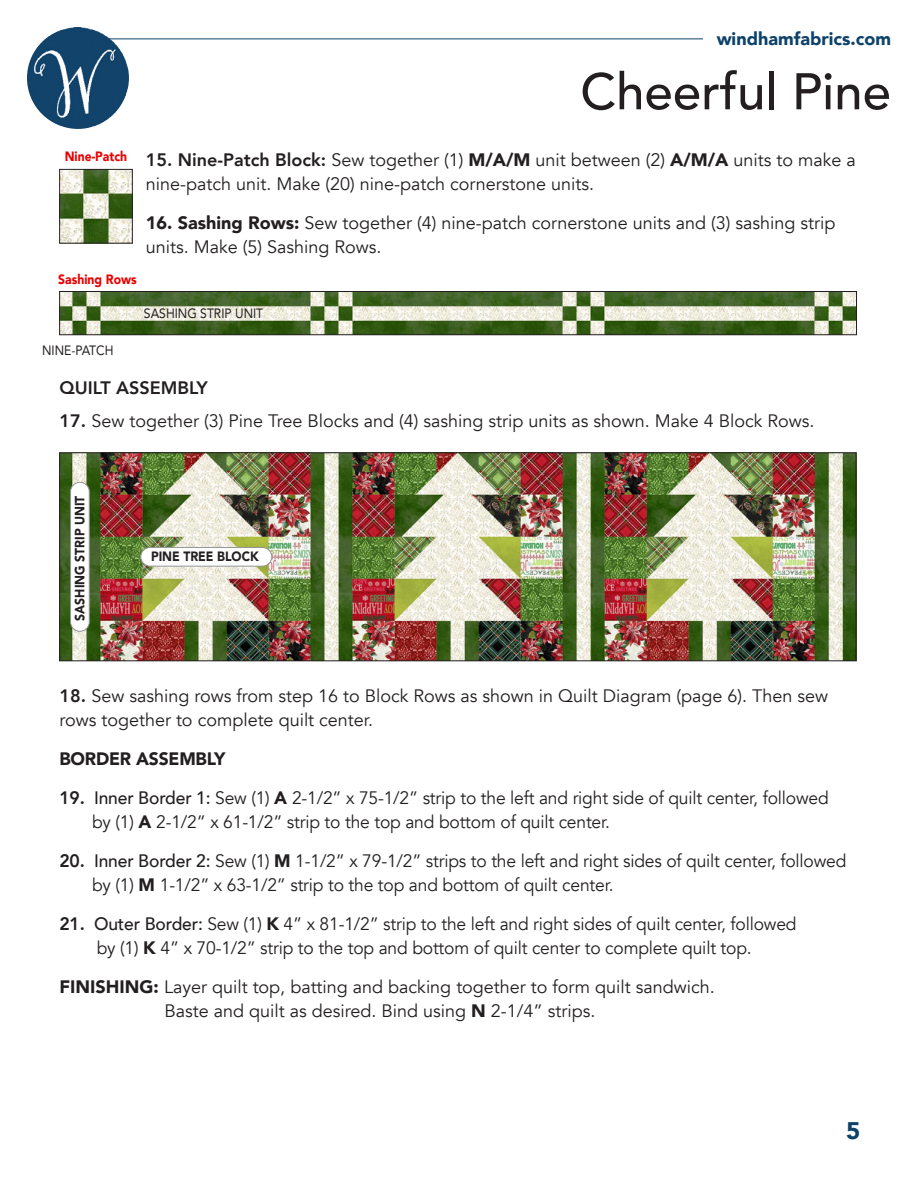
<style>
.page{position:relative;width:918px;height:1188px;background:#fff}
.page>*{position:absolute;margin:0;border:0;box-sizing:border-box;transform-origin:0 0}
.t1{font:500 51px "Avenir";color:#231f20}
.t2{font:900 24px "Avenir";color:#0d426a}
.t3{font:18px/24px "Avenir";color:#231f20}
.t4{font:900 18px "Avenir";color:#0d426a}
.t5{font:900 18px "Avenir";letter-spacing:-.01em;color:#231f20}
.t6{font:800 18px "Avenir";color:#231f20}
.t7{font:900 13.5px "Avenir";color:#231f20;scale:.9 1}
.t8{font:13.5px "Avenir";color:#231f20;scale:.9 1}
.t9{font:900 13.5px "Avenir";color:#ea0000;scale:.9 1}
.s1{font-weight:800}
.s2{font-weight:900}
.s3{font-weight:500}
</style>
<div class="page">
<img style="left:27px;top:27px;width:102px;height:102px;border-radius:51px">
<hr style="left:109px;top:39px;width:594px;height:1px;background:#0d426a">
<img style="left:61px;top:293px;width:794px;height:40px">
<div style="left:59px;top:291px;width:798px;height:44px;border:1px solid #231f20"></div>
<img style="left:61px;top:171px;width:70px;height:70px">
<div style="left:59px;top:169px;width:74px;height:74px;border:1px solid #231f20"></div>
<img style="left:61px;top:455px;width:793px;height:204px">
<div style="left:59px;top:453px;width:797px;height:208px;border:1px solid #231f20"></div>
<div style="left:71px;top:482px;width:18px;height:149px;background:#fff;border-radius:9px"></div>
<div style="left:70px;top:482px;width:20px;height:150px;border:1px solid #939598;border-radius:9px"></div>
<div style="left:141px;top:547px;width:131px;height:19px;background:#fff;border-radius:9px"></div>
<div style="left:140px;top:547px;width:132px;height:20px;border:1px solid #939598;border-radius:9px"></div>
<p class="t4" style="left:717px;top:23px;width:176px">windhamfabrics.com</p>
<h1 class="t1" style="left:580px;top:47px;width:312px">Cheerful Pine</h1>
<p class="t9" style="left:65px;top:145px;width:71px">Nine-Patch</p>
<p class="t9" style="left:58px;top:267px;width:89px">Sashing Rows</p>
<p class="t3" style="left:146px;top:148px;width:711px"><span class="s1">15. Nine-Patch Block:</span> Sew together (1) <span class="s2">M/A/M</span> unit between (2) <span class="s2">A/M/A</span> units to make a nine-patch unit. Make (20) nine-patch cornerstone units.</p>
<p class="t3" style="left:146px;top:211px;width:691px"><span class="s2">16. Sashing Rows:</span> Sew together (4) nine-patch cornerstone units and (3) sashing strip units. Make (5) Sashing Rows.</p>
<p class="t8" style="left:42px;top:339px;width:81px">NINE-PATCH</p>
<p class="t8" style="left:144px;top:303px;width:134px">SASHING STRIP UNIT</p>
<p class="t6" style="left:59px;top:374px;width:150px">QUILT ASSEMBLY</p>
<p class="t3" style="left:59px;top:409px;width:757px"><span class="s1">17.</span> Sew together (3) Pine Tree Blocks and (4) sashing strip units as shown. Make 4 Block Rows.</p>
<p class="t7" style="left:68px;top:621px;width:140px;rotate:-90deg">SASHING STRIP UNIT</p>
<p class="t7" style="left:151px;top:545px;width:121px">PINE TREE BLOCK</p>
<p class="t3" style="left:59px;top:684px;width:770px"><span class="s1">18.</span> Sew sashing rows from step 16 to Block Rows as shown in Quilt Diagram (page 6). Then sew rows together to complete quilt center.</p>
<p class="t5" style="left:59px;top:744px;width:167px">BORDER ASSEMBLY</p>
<p class="t3" style="left:92px;top:786px;width:738px;text-indent:-33px"><span class="s1">19.</span> <span class="s3">Inner Border 1:</span> Sew (1) <span class="s2">A</span> 2-1/2” x 75-1/2” strip to the left and right side of quilt center, followed by (1) <span class="s2">A</span> 2-1/2” x 61-1/2” strip to the top and bottom of quilt center.</p>
<p class="t3" style="left:92px;top:849px;width:756px;text-indent:-33px"><span class="s1">20.</span> <span class="s3">Inner Border 2:</span> Sew (1) <span class="s2">M</span> 1-1/2” x 79-1/2” strips to the left and right sides of quilt center, followed by (1) <span class="s2">M</span> 1-1/2” x 63-1/2” strip to the top and bottom of quilt center.</p>
<p class="t3" style="left:59px;top:912px;width:739px;text-align:center"><span class="s1">21.</span> <span class="s3">Outer Border:</span> Sew (1) <span class="s2">K</span> 4” x 81-1/2” strip to the left and right sides of quilt center, followed by (1) <span class="s2">K</span> 4” x 70-1/2” strip to the top and bottom of quilt center to complete quilt top.</p>
<p class="t3" style="left:164px;top:975px;width:552px;text-indent:-105px"><span class="s2">FINISHING:</span> Layer quilt top, batting and backing together to form quilt sandwich.<br>Baste and quilt as desired. Bind using <span class="s2">N</span> 2-1/4” strips.</p>
<h2 class="t2" style="left:846px;top:1110px;width:16px">5</h2>
</div>
